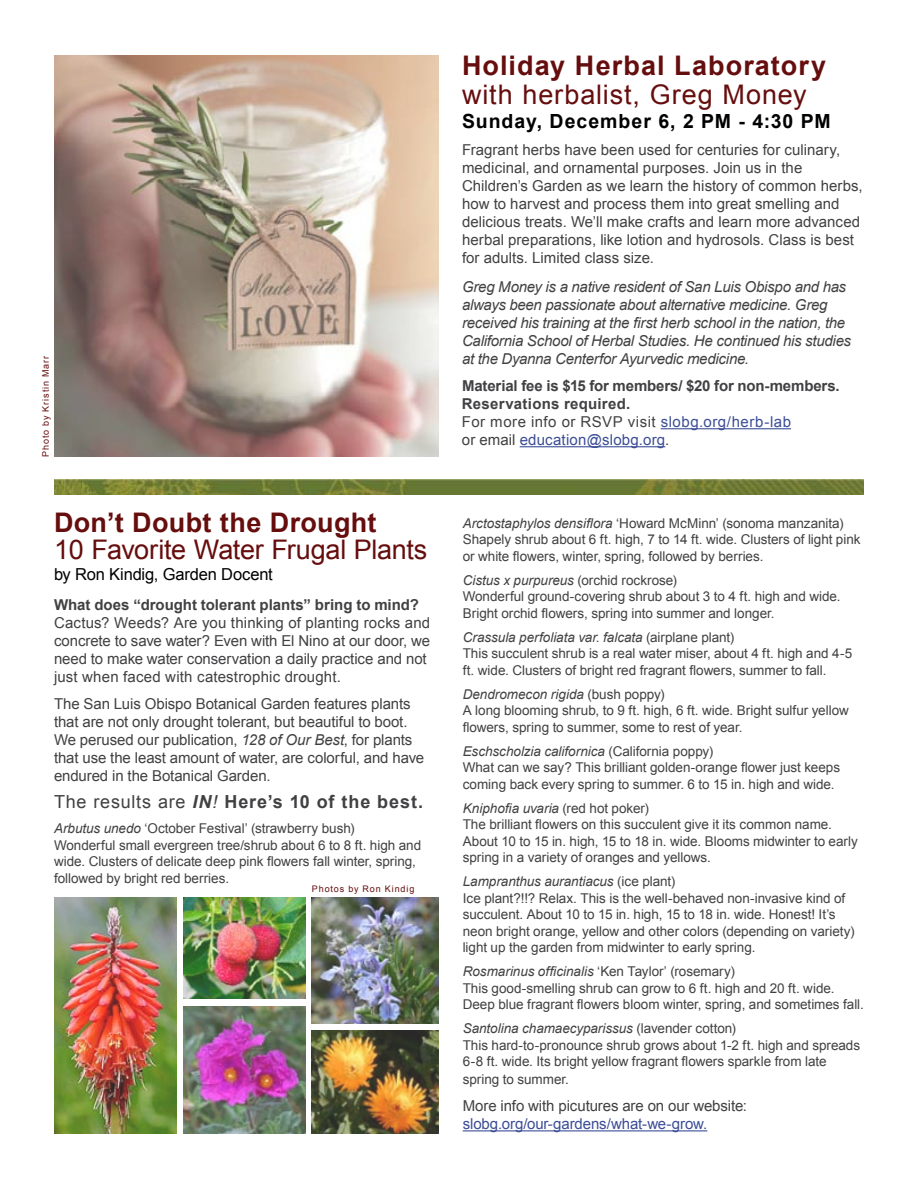
<style>
.page{position:relative;width:918px;height:1188px;background:#fff}
.page>*{position:absolute;margin:0;border:0;box-sizing:border-box;transform-origin:0 0}
.t1{font:27px "Arial";letter-spacing:.005em;color:#660d0d}
.t2{font:700 27px "Arial";letter-spacing:.035em;color:#660d0d}
.t3{font:27px "Arial";letter-spacing:.035em;color:#660d0d}
.t4{font:700 27px "Arial";letter-spacing:.01em;color:#660d0d}
.t5{font:700 19.5px "Arial";letter-spacing:.05em;color:#000}
.t6{font:700 18px "Arial";letter-spacing:.05em;color:#414042}
.t7{font:16.5px "Arial";letter-spacing:-.01em;color:#000}
.t8{font:15px/18px "Arial";color:#414042}
.t9{font:italic 15px/18px "Arial";letter-spacing:-.02em;color:#414042}
.t10{font:700 15px/18px "Arial";letter-spacing:-.005em;color:#414042}
.t11{font:15px "Arial";letter-spacing:-.005em;color:#3b4d96}
.t12{font:13.5px/16.5px "Arial";letter-spacing:-.005em;color:#414042}
.t13{font:9px "Arial";letter-spacing:.1em;color:#660d0d}
.s1{font-style:italic}
.s2{font-weight:400}
.s3{font-weight:400;font-style:italic}
.s4{font-weight:400;color:#3b4d96}
</style>
<div class="page">
<hr style="left:661px;top:428px;width:130px;height:1px;background:#3b4d96">
<hr style="left:520px;top:446px;width:145px;height:1px;background:#3b4d96">
<img style="left:54px;top:56px;width:384px;height:401px">
<img style="left:54px;top:480px;width:810px;height:15px">
<hr style="left:463px;top:1130px;width:244px;height:1px;background:#3b4d96">
<img style="left:183px;top:1006px;width:122px;height:128px">
<img style="left:312px;top:897px;width:126px;height:126px">
<img style="left:183px;top:897px;width:122px;height:102px">
<img style="left:55px;top:897px;width:122px;height:237px">
<img style="left:312px;top:1030px;width:126px;height:104px">
<p class="t13" style="left:40px;top:457px;width:103px;rotate:-90deg">Photo by Kristin Marr</p>
<h1 class="t4" style="left:54px;top:504px;width:324px">Don’t Doubt the Drought</h1>
<h1 class="t1" style="left:54px;top:531px;width:375px">10 Favorite Water Frugal Plants</h1>
<p class="t7" style="left:54px;top:563px;width:220px">by Ron Kindig, Garden Docent</p>
<p class="t10" style="left:54px;top:596px;width:366px">What does “drought tolerant plants” bring to mind?</p>
<p class="t8" style="left:54px;top:614px;width:378px">Cactus? Weeds? Are you thinking of planting rocks and concrete to save water? Even with El Nino at our door, we need to make water conservation a daily practice and not just when faced with catestrophic drought.</p>
<p class="t8" style="left:54px;top:695px;width:372px">The San Luis Obispo Botanical Garden features plants that are not only drought tolerant, but beautiful to boot.<br>We perused our publication, <span class="s1">128 of Our Best</span>, for plants that use the least amount of water, are colorful, and have endured in the Botanical Garden.</p>
<h3 class="t6" style="left:54px;top:789px;width:371px"><span class="s2">The results are</span> <span class="s1">IN</span><span class="s3">!</span> Here’s 10 of the best.</h3>
<p class="t12" style="left:54px;top:820px;width:369px"><span class="s1">Arbutus unedo</span> ‘October Festival’ (strawberry bush)<br>Wonderful small evergreen tree/shrub about 6 to 8 ft. high and wide. Clusters of delicate deep pink flowers fall winter, spring, followed by bright red berries.</p>
<p class="t13" style="left:312px;top:883px;width:104px">Photos by Ron Kindig</p>
<h1 class="t2" style="left:462px;top:48px;width:366px">Holiday Herbal Laboratory</h1>
<h1 class="t3" style="left:462px;top:77px;width:346px">with herbalist, Greg Money</h1>
<h2 class="t5" style="left:462px;top:109px;width:370px">Sunday, December 6, 2 PM - 4:30 PM</h2>
<p class="t8" style="left:462px;top:141px;width:402px">Fragrant herbs have been used for centuries for culinary, medicinal, and ornamental purposes. Join us in the Children’s Garden as we learn the history of common herbs, how to harvest and process them into great smelling and delicious treats. We’ll make crafts and learn more advanced herbal preparations, like lotion and hydrosols. Class is best for adults. Limited class size.</p>
<p class="t9" style="left:462px;top:278px;width:391px">Greg Money is a native resident of San Luis Obispo and has always been passionate about alternative medicine. Greg received his training at the first herb school in the nation, the California School of Herbal Studies. He continued his studies at the Dyanna Centerfor Ayurvedic medicine.</p>
<p class="t10" style="left:462px;top:377px;width:379px">Material fee is $15 for members/ $20 for non-members.<br>Reservations required.<br><span class="s2">For more info or RSVP visit</span> <span class="s4">slobg.org/herb-lab<br></span><span class="s2">or email</span> <span class="s4">education@slobg.org</span><span class="s2">.</span></p>
<p class="t12" style="left:463px;top:515px;width:399px"><span class="s1">Arctostaphylos densiflora</span> ‘Howard McMinn’ (sonoma manzanita)<br>Shapely shrub about 6 ft. high, 7 to 14 ft. wide. Clusters of light pink or white flowers, winter, spring, followed by berries.</p>
<p class="t12" style="left:463px;top:572px;width:379px"><span class="s1">Cistus x purpureus</span> (orchid rockrose)<br>Wonderful ground-covering shrub about 3 to 4 ft. high and wide.<br>Bright orchid flowers, spring into summer and longer.</p>
<p class="t12" style="left:463px;top:629px;width:391px"><span class="s1">Crassula perfoliata var. falcata</span> (airplane plant)<br>This succulent shrub is a real water miser, about 4 ft. high and 4-5 ft. wide. Clusters of bright red fragrant flowers, summer to fall.</p>
<p class="t12" style="left:463px;top:686px;width:388px"><span class="s1">Dendromecon rigida</span> (bush poppy)<br>A long blooming shrub, to 9 ft. high, 6 ft. wide. Bright sulfur yellow flowers, spring to summer, some to rest of year.</p>
<p class="t12" style="left:463px;top:743px;width:379px"><span class="s1">Eschscholzia californica</span> (California poppy)<br>What can we say? This brilliant golden-orange flower just keeps coming back every spring to summer. 6 to 15 in. high and wide.</p>
<p class="t12" style="left:463px;top:800px;width:397px"><span class="s1">Kniphofia uvaria</span> (red hot poker)<br>The brilliant flowers on this succulent give it its common name.<br>About 10 to 15 in. high, 15 to 18 in. wide. Blooms midwinter to early spring in a variety of oranges and yellows.</p>
<p class="t12" style="left:463px;top:873px;width:393px"><span class="s1">Lampranthus aurantiacus</span> (ice plant)<br>Ice plant?!!? Relax. This is the well-behaved non-invasive kind of succulent. About 10 to 15 in. high, 15 to 18 in. wide. Honest! It’s neon bright orange, yellow and other colors (depending on variety) light up the garden from midwinter to early spring.</p>
<p class="t12" style="left:463px;top:963px;width:403px"><span class="s1">Rosmarinus officinalis</span> ‘Ken Taylor’ (rosemary)<br>This good-smelling shrub can grow to 6 ft. high and 20 ft. wide.<br>Deep blue fragrant flowers bloom winter, spring, and sometimes fall.</p>
<p class="t12" style="left:463px;top:1020px;width:399px"><span class="s1">Santolina chamaecyparissus</span> (lavender cotton)<br>This hard-to-pronounce shrub grows about 1-2 ft. high and spreads<br>6-8 ft. wide. Its bright yellow fragrant flowers sparkle from late</p>
<p class="t12" style="left:463px;top:1071px;width:108px">spring to summer.</p>
<p class="t8" style="left:463px;top:1097px;width:286px">More info with picutures are on our website:</p>
<p class="t11" style="left:463px;top:1114px;width:246px">slobg.org/our-gardens/what-we-grow.</p>
</div>
